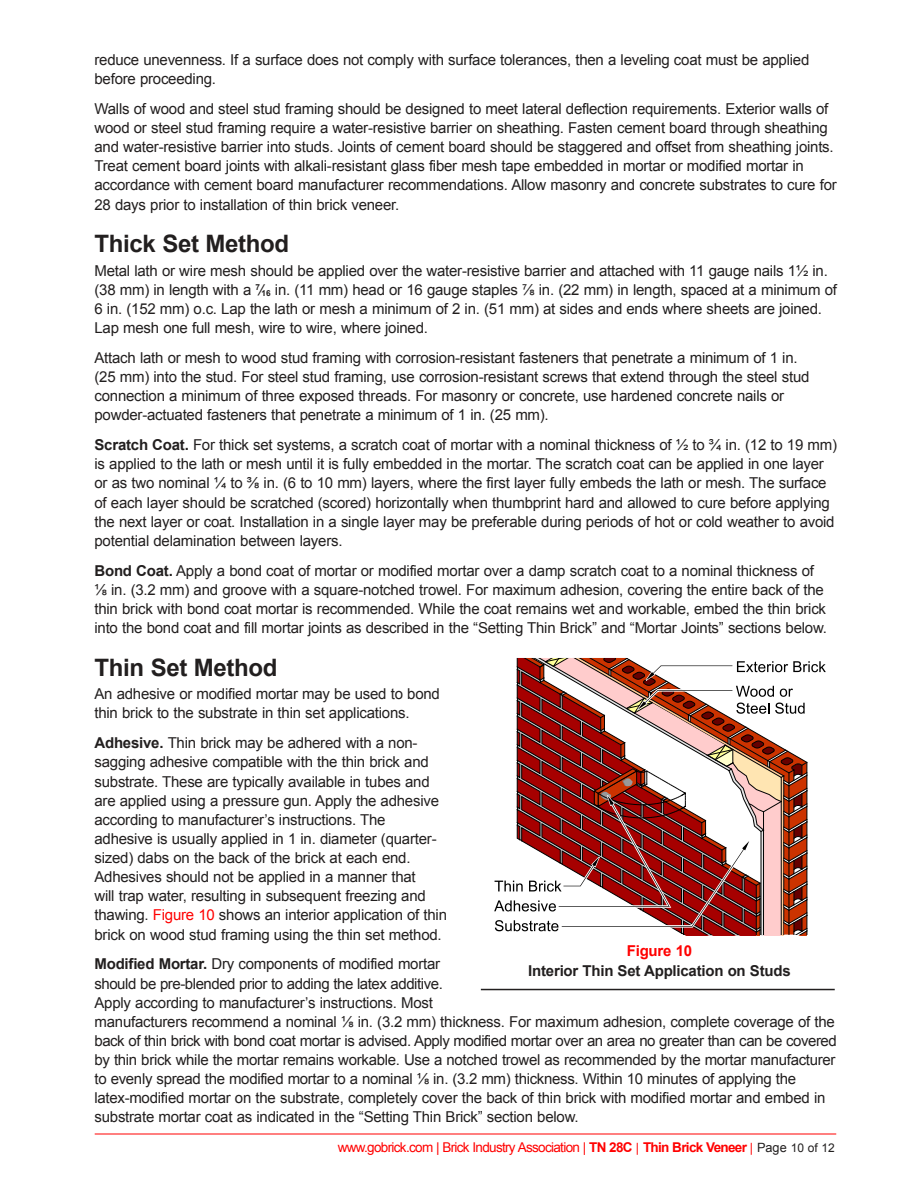
<style>
.page{position:relative;width:918px;height:1188px;background:#fff}
.page>*{position:absolute;margin:0;border:0;box-sizing:border-box;transform-origin:0 0}
.t1{font:700 24px "Arial";letter-spacing:-.015em;color:#221f1f}
.t2{font:15px/19.2px "Arial";letter-spacing:-.015em;color:#221f1f}
.t3{font:700 15px "Arial";letter-spacing:-.015em;color:#221f1f}
.t4{font:700 15px "Arial";letter-spacing:-.015em;color:#f00}
.t5{font:13.5px "Arial";letter-spacing:-.05em;color:#f00}
.s1{font-weight:700}
.s2{color:#f00}
.s3{font-size:12.75px}
.s4{font-size:12.75px;color:#221f1f}
.s5{font-size:12px;color:#221f1f}
</style>
<div class="page">
<hr style="left:95px;top:1134px;width:741px;height:1px;background:#f00">
<svg style="left:494px;top:658px;width:332px;height:277px"></svg>
<hr style="left:481px;top:989px;width:354px;height:1px;background:#221f1f">
<p class="t2" style="left:94px;top:51px;width:716px">reduce unevenness. If a surface does not comply with surface tolerances, then a leveling coat must be applied before proceeding.</p>
<p class="t2" style="left:94px;top:100px;width:744px">Walls of wood and steel stud framing should be designed to meet lateral deflection requirements. Exterior walls of wood or steel stud framing require a water-resistive barrier on sheathing. Fasten cement board through sheathing and water-resistive barrier into studs. Joints of cement board should be staggered and offset from sheathing joints.<br>Treat cement board joints with alkali-resistant glass fiber mesh tape embedded in mortar or modified mortar in accordance with cement board manufacturer recommendations. Allow masonry and concrete substrates to cure for 28 days prior to installation of thin brick veneer.</p>
<h1 class="t1" style="left:94px;top:235px;width:196px">Thick Set Method</h1>
<p class="t2" style="left:94px;top:262px;width:744px">Metal lath or wire mesh should be applied over the water-resistive barrier and attached with 11 gauge nails 1½ in. (38 mm) in length with a <sup>7</sup><span class="s1">⁄</span><sub>16</sub> in. (11 mm) head or 16 gauge staples ⅞ in. (22 mm) in length, spaced at a minimum of 6 in. (152 mm) o.c. Lap the lath or mesh a minimum of 2 in. (51 mm) at sides and ends where sheets are joined.<br>Lap mesh one full mesh, wire to wire, where joined.</p>
<p class="t2" style="left:94px;top:349px;width:716px">Attach lath or mesh to wood stud framing with corrosion-resistant fasteners that penetrate a minimum of 1 in. (25 mm) into the stud. For steel stud framing, use corrosion-resistant screws that extend through the steel stud connection a minimum of three exposed threads. For masonry or concrete, use hardened concrete nails or powder-actuated fasteners that penetrate a minimum of 1 in. (25 mm).</p>
<p class="t2" style="left:94px;top:437px;width:744px"><span class="s1">Scratch Coat.</span> For thick set systems, a scratch coat of mortar with a nominal thickness of ½ to ¾ in. (12 to 19 mm) is applied to the lath or mesh until it is fully embedded in the mortar. The scratch coat can be applied in one layer or as two nominal ¼ to ⅜ in. (6 to 10 mm) layers, where the first layer fully embeds the lath or mesh. The surface of each layer should be scratched (scored) horizontally when thumbprint hard and allowed to cure before applying the next layer or coat. Installation in a single layer may be preferable during periods of hot or cold weather to avoid potential delamination between layers.</p>
<p class="t2" style="left:94px;top:562px;width:734px"><span class="s1">Bond Coat.</span> Apply a bond coat of mortar or modified mortar over a damp scratch coat to a nominal thickness of ⅛ in. (3.2 mm) and groove with a square-notched trowel. For maximum adhesion, covering the entire back of the thin brick with bond coat mortar is recommended. While the coat remains wet and workable, embed the thin brick into the bond coat and fill mortar joints as described in the “Setting Thin Brick” and “Mortar Joints” sections below.</p>
<h1 class="t1" style="left:94px;top:658px;width:184px">Thin Set Method</h1>
<p class="t2" style="left:94px;top:686px;width:347px">An adhesive or modified mortar may be used to bond thin brick to the substrate in thin set applications.</p>
<p class="t2" style="left:94px;top:735px;width:354px"><span class="s1">Adhesive.</span> Thin brick may be adhered with a non&shy;sagging adhesive compatible with the thin brick and substrate. These are typically available in tubes and are applied using a pressure gun. Apply the adhesive according to manufacturer’s instructions. The adhesive is usually applied in 1 in. diameter (quarter&shy;sized) dabs on the back of the brick at each end.<br>Adhesives should not be applied in a manner that<br>will trap water, resulting in subsequent freezing and thawing. <span class="s2">Figure 10</span> shows an interior application of thin brick on wood stud framing using the thin set method.</p>
<p class="t2" style="left:95px;top:956px;width:744px"><span class="s1">Modified Mortar.</span> Dry components of modified mortar<br>should be pre-blended prior to adding the latex additive.<br>Apply according to manufacturer’s instructions. Most<br>manufacturers recommend a nominal ⅛ in. (3.2 mm) thickness. For maximum adhesion, complete coverage of the back of thin brick with bond coat mortar is advised. Apply modified mortar over an area no greater than can be covered by thin brick while the mortar remains workable. Use a notched trowel as recommended by the mortar manufacturer to evenly spread the modified mortar to a nominal ⅛ in. (3.2 mm) thickness. Within 10 minutes of applying the latex-modified mortar on the substrate, completely cover the back of thin brick with modified mortar and embed in substrate mortar coat as indicated in the “Setting Thin Brick” section below.</p>
<p class="t4" style="left:627px;top:945px;width:67px">Figure 10</p>
<p class="t3" style="left:528px;top:965px;width:264px">Interior Thin Set Application on Studs</p>
<p class="t5" style="left:338px;top:1142px;width:499px">www.gobrick.com | Brick Industry Association | <span class="s1">TN 28C</span> <span class="s3">|</span> <span class="s1">Thin Brick Veneer</span> <span class="s3">|</span> <span class="s4">Page</span> <span class="s5">10 of 12</span></p>
</div>
